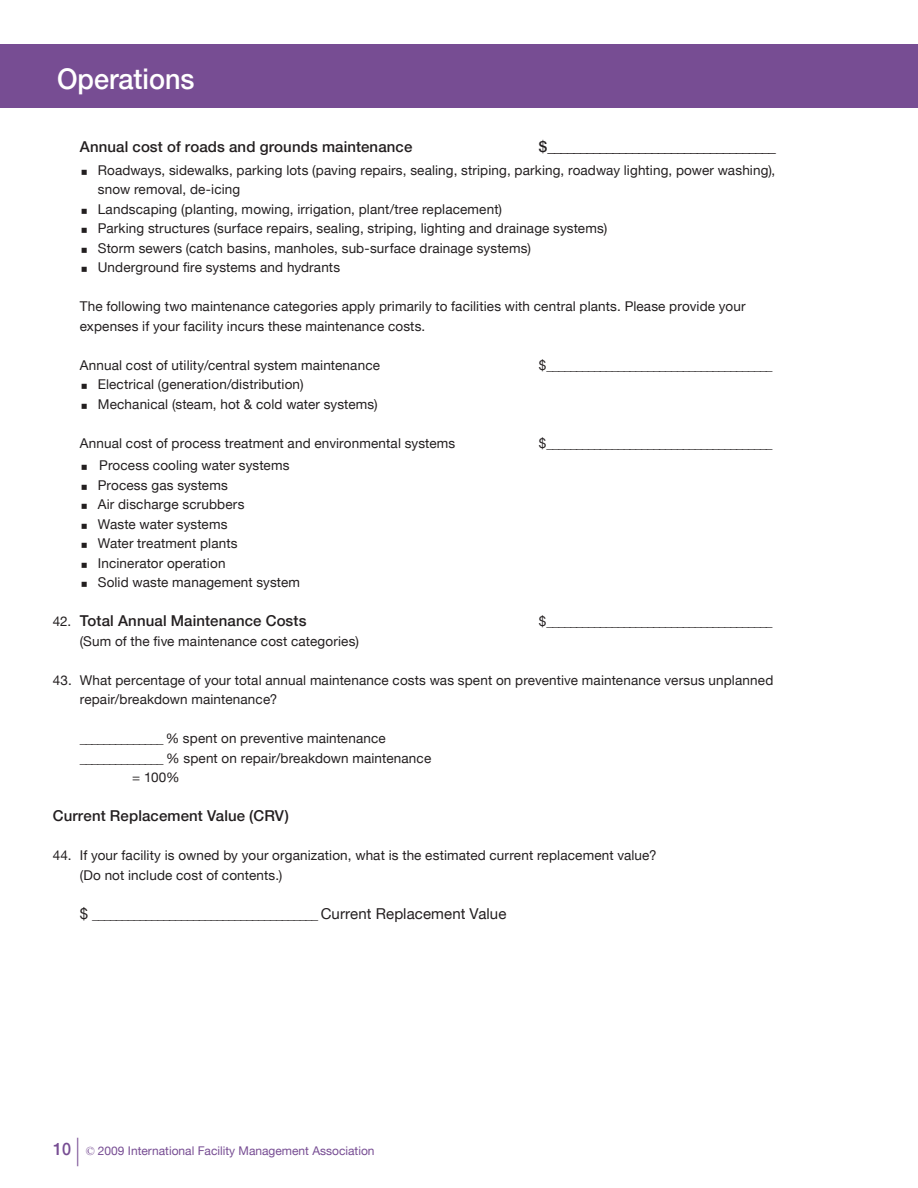
<style>
.page{position:relative;width:918px;height:1188px;background:#fff}
.page>*{position:absolute;margin:0;border:0;box-sizing:border-box;transform-origin:0 0}
.t1{font:500 28.5px "Helvetica Neue LT";color:#fff;scale:.95 1}
.t2{font:100 28.5px "Helvetica Neue LT";color:#774d93;scale:.95 1}
.t3{font:500 15px "Helvetica Neue LT";letter-spacing:.01em;color:#231f20}
.t4{font:13.5px/19.5px "Helvetica Neue LT";letter-spacing:.01em;color:#231f20}
.t5{font:12px "Helvetica Neue LT";color:#774d93}
.s1{font-weight:400;font-size:13.5px}
.s2{font-size:15px}
.s3{font-weight:500;font-size:17.1px}
.s4{font-family:"Times New Roman"}
</style>
<div class="page">
<div style="left:0;top:44px;width:918px;height:64px;background:#774d93"></div>
<p class="t1" style="left:57px;top:62px;width:146px">Operations</p>
<p class="t3" style="left:80px;top:138px;width:334px">Annual cost of roads and grounds maintenance</p>
<p class="t3" style="left:539px;top:138px;width:239px">$___________________________________</p>
<p class="t4" style="left:98px;top:160px;width:679px">Roadways, sidewalks, parking lots (paving repairs, sealing, striping, parking, roadway lighting, power washing), snow removal, de-icing</p>
<p class="t4" style="left:98px;top:199px;width:406px">Landscaping (planting, mowing, irrigation, plant/tree replacement)</p>
<p class="t4" style="left:98px;top:219px;width:511px">Parking structures (surface repairs, sealing, striping, lighting and drainage systems)</p>
<p class="t4" style="left:98px;top:238px;width:435px">Storm sewers (catch basins, manholes, sub-surface drainage systems)</p>
<p class="t4" style="left:98px;top:258px;width:244px">Underground fire systems and hydrants</p>
<p class="t4" style="left:80px;top:297px;width:667px">The following two maintenance categories apply primarily to facilities with central plants. Please provide your expenses if your facility incurs these maintenance costs.</p>
<p class="t4" style="left:80px;top:355px;width:302px">Annual cost of utility/central system maintenance</p>
<p class="t4" style="left:539px;top:355px;width:235px">$______________________________________</p>
<p class="t4" style="left:98px;top:375px;width:207px">Electrical (generation/distribution)</p>
<p class="t4" style="left:98px;top:394px;width:281px">Mechanical (steam, hot &amp; cold water systems)</p>
<p class="t4" style="left:80px;top:433px;width:377px">Annual cost of process treatment and environmental systems</p>
<p class="t4" style="left:539px;top:433px;width:235px">$______________________________________</p>
<p class="t4" style="left:99px;top:456px;width:192px">Process cooling water systems</p>
<p class="t4" style="left:98px;top:475px;width:132px">Process gas systems</p>
<p class="t4" style="left:98px;top:495px;width:148px">Air discharge scrubbers</p>
<p class="t4" style="left:98px;top:514px;width:131px">Waste water systems</p>
<p class="t4" style="left:98px;top:534px;width:141px">Water treatment plants</p>
<p class="t4" style="left:98px;top:553px;width:129px">Incinerator operation</p>
<p class="t4" style="left:98px;top:573px;width:204px">Solid waste management system</p>
<p class="t3" style="left:53px;top:612px;width:255px"><span class="s1">42.</span> Total Annual Maintenance Costs</p>
<p class="t4" style="left:539px;top:612px;width:235px">$______________________________________</p>
<p class="t4" style="left:80px;top:631px;width:281px">(Sum of the five maintenance cost categories)</p>
<p class="t4" style="left:80px;top:670px;width:695px;text-indent:-27px">43. What percentage of your total annual maintenance costs was spent on preventive maintenance versus unplanned repair/breakdown maintenance?</p>
<p class="t4" style="left:80px;top:729px;width:308px">______________ % spent on preventive maintenance</p>
<p class="t4" style="left:80px;top:748px;width:353px">______________ % spent on repair/breakdown maintenance</p>
<p class="t4" style="left:132px;top:768px;width:49px">= 100%</p>
<p class="t3" style="left:53px;top:807px;width:238px">Current Replacement Value (CRV)</p>
<p class="t4" style="left:80px;top:846px;width:578px;text-indent:-27px">44. If your facility is owned by your organization, what is the estimated current replacement value? (Do not include cost of contents.)</p>
<p class="t4" style="left:80px;top:904px;width:428px"><span class="s2">$</span> ______________________________________ <span class="s2">Current Replacement Value</span></p>
<h1 class="t2" style="left:75px;top:1133px;width:8px">|</h1>
<p class="t5" style="left:53px;top:1144px;width:323px"><span class="s3">10</span> <span class="s4">©</span> 2009 International Facility Management Association</p>
</div>
